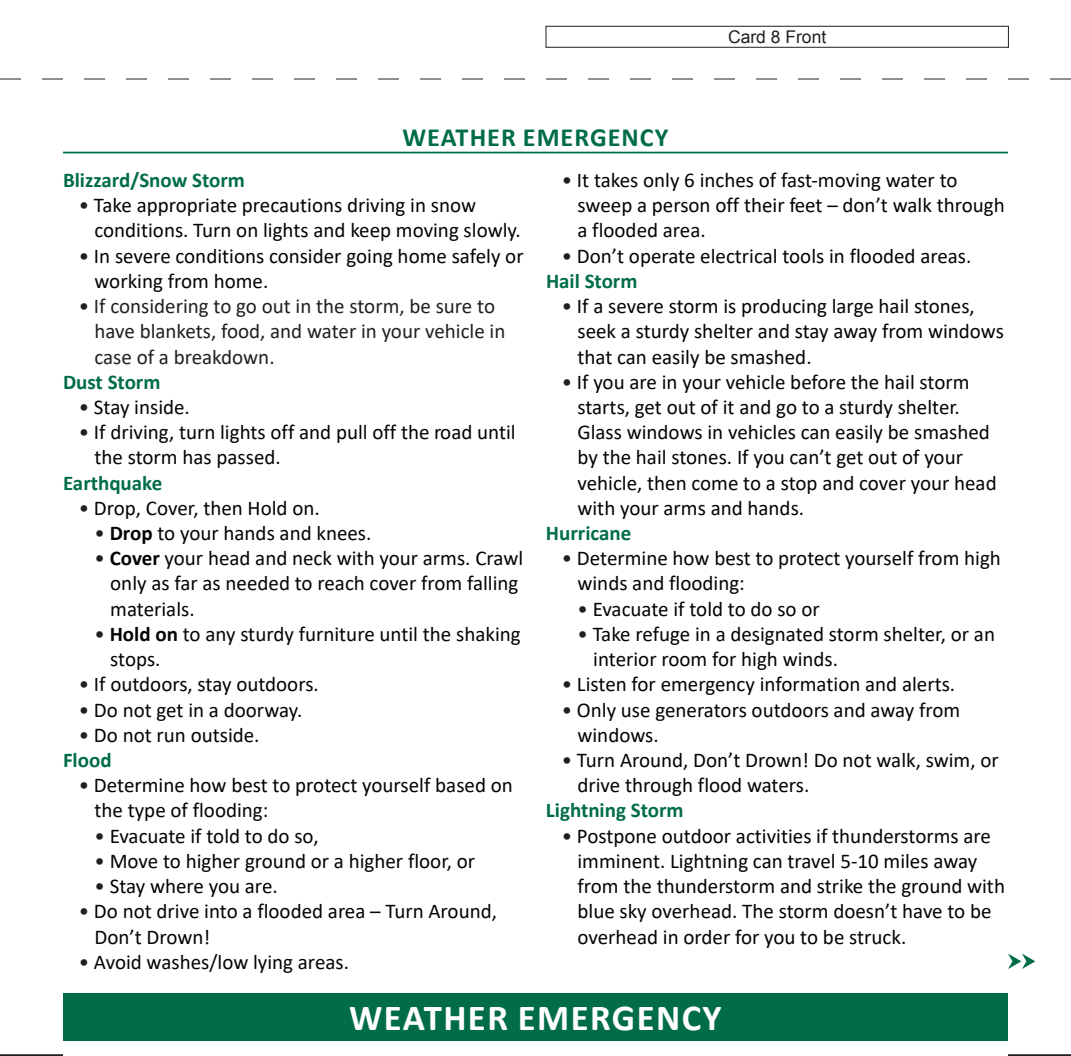
<style>
.page{position:relative;width:1071px;height:1056px;background:#fff}
.page>*{position:absolute;margin:0;border:0;box-sizing:border-box;transform-origin:0 0}
.t1{font:700 36.75px "Calibri";letter-spacing:.04em;color:#fff}
.t2{font:700 26.25px "Calibri";letter-spacing:.04em;color:#006d47}
.t3{font:21px/25.2px "Calibri";color:#040503}
.t4{font:21px/25.2px "Calibri";color:#231f20}
.t5{font:700 21px "Calibri";color:#006d47}
.Card-ID{font:17.5px "Arial";color:#231f20}
.s1{color:#231f20}
.s2{font-weight:700}
</style>
<div class="page">
<div style="left:546px;top:26px;width:463px;height:21px;border:1px solid #231f20"></div>
<svg style="left:0;top:79px;width:1071px;height:1px"></svg>
<div style="left:63px;top:992px;width:945px;height:48px;background:#006d47"></div>
<hr style="left:63px;top:152px;width:945px;height:1px;background:#006d47">
<svg style="left:1008px;top:953px;width:27px;height:15px"></svg>
<hr style="left:0;top:1054px;width:63px;height:1px;background:#231f20">
<hr style="left:1008px;top:1054px;width:63px;height:1px;background:#231f20">
<p class="t2" style="left:402px;top:119px;width:268px">WEATHER EMERGENCY</p>
<p class="Card-ID" style="left:728px;top:26px;width:100px">Card 8 Front</p>
<p class="t5" style="left:63px;top:165px;width:184px">Blizzard/Snow Storm</p>
<p class="t3" style="left:94px;top:192px;width:428px;text-indent:-16px"><span class="s1">•</span> Take appropriate precautions driving in snow conditions. Turn on lights and keep moving slowly.</p>
<p class="t3" style="left:94px;top:242px;width:431px;text-indent:-16px"><span class="s1">•</span> In severe conditions consider going home safely or working from home.</p>
<p class="t4" style="left:94px;top:293px;width:412px;text-indent:-16px">• If considering to go out in the storm, be sure to have blankets, food, and water in your vehicle in case of a breakdown.</p>
<p class="t5" style="left:63px;top:367px;width:99px">Dust Storm</p>
<p class="t3" style="left:79px;top:394px;width:113px"><span class="s1">•</span> Stay inside.</p>
<p class="t3" style="left:94px;top:419px;width:423px;text-indent:-16px"><span class="s1">•</span> If driving, turn lights off and pull off the road until the storm has passed.</p>
<p class="t5" style="left:63px;top:467px;width:101px">Earthquake</p>
<p class="t3" style="left:79px;top:494px;width:243px"><span class="s1">•</span> Drop, Cover, then Hold on.</p>
<p class="t3" style="left:94px;top:520px;width:278px"><span class="s1">•</span> <span class="s2">Drop</span> to your hands and knees.</p>
<p class="t3" style="left:110px;top:545px;width:414px;text-indent:-16px"><span class="s1">•</span> <span class="s2">Cover</span> your head and neck with your arms. Crawl only as far as needed to reach cover from falling materials.</p>
<p class="t3" style="left:110px;top:620px;width:412px;text-indent:-16px"><span class="s1">•</span> <span class="s2">Hold on</span> to any sturdy furniture until the shaking stops.</p>
<p class="t3" style="left:79px;top:671px;width:242px"><span class="s1">•</span> If outdoors, stay outdoors.</p>
<p class="t3" style="left:79px;top:696px;width:225px"><span class="s1">•</span> Do not get in a doorway.</p>
<p class="t3" style="left:79px;top:721px;width:182px"><span class="s1">•</span> Do not run outside.</p>
<p class="t5" style="left:63px;top:745px;width:50px">Flood</p>
<p class="t3" style="left:94px;top:772px;width:420px;text-indent:-16px"><span class="s1">•</span> Determine how best to protect yourself based on the type of flooding:</p>
<p class="t3" style="left:94px;top:822px;width:226px"><span class="s1">•</span> Evacuate if told to do so,</p>
<p class="t3" style="left:94px;top:847px;width:382px"><span class="s1">•</span> Move to higher ground or a higher floor, or</p>
<p class="t3" style="left:94px;top:872px;width:185px"><span class="s1">•</span> Stay where you are.</p>
<p class="t3" style="left:94px;top:898px;width:404px;text-indent:-16px"><span class="s1">•</span> Do not drive into a flooded area – Turn Around,<br>Don’t Drown!</p>
<p class="t3" style="left:79px;top:948px;width:272px"><span class="s1">•</span> Avoid washes/low lying areas.</p>
<p class="t3" style="left:577px;top:167px;width:429px;text-indent:-16px"><span class="s1">•</span> It takes only 6 inches of fast-moving water to sweep a person off their feet – don’t walk through a flooded area.</p>
<p class="t3" style="left:562px;top:242px;width:411px"><span class="s1">•</span> Don’t operate electrical tools in flooded areas.</p>
<p class="t5" style="left:546px;top:266px;width:93px">Hail Storm</p>
<p class="t3" style="left:577px;top:293px;width:428px;text-indent:-16px"><span class="s1">•</span> If a severe storm is producing large hail stones, seek a sturdy shelter and stay away from windows that can easily be smashed.</p>
<p class="t3" style="left:577px;top:368px;width:421px;text-indent:-16px"><span class="s1">•</span> If you are in your vehicle before the hail storm starts, get out of it and go to a sturdy shelter.<br>Glass windows in vehicles can easily be smashed by the hail stones. If you can’t get out of your vehicle, then come to a stop and cover your head with your arms and hands.</p>
<p class="t5" style="left:546px;top:518px;width:87px">Hurricane</p>
<p class="t3" style="left:577px;top:545px;width:425px;text-indent:-16px"><span class="s1">•</span> Determine how best to protect yourself from high winds and flooding:</p>
<p class="t3" style="left:577px;top:595px;width:244px"><span class="s1">•</span> Evacuate if told to do so or</p>
<p class="t3" style="left:593px;top:620px;width:403px;text-indent:-16px"><span class="s1">•</span> Take refuge in a designated storm shelter, or an interior room for high winds.</p>
<p class="t3" style="left:562px;top:671px;width:395px"><span class="s1">•</span> Listen for emergency information and alerts.</p>
<p class="t3" style="left:577px;top:696px;width:384px;text-indent:-16px"><span class="s1">•</span> Only use generators outdoors and away from windows.</p>
<p class="t3" style="left:577px;top:746px;width:423px;text-indent:-16px"><span class="s1">•</span> Turn Around, Don’t Drown! Do not walk, swim, or drive through flood waters.</p>
<p class="t5" style="left:546px;top:795px;width:139px">Lightning Storm</p>
<p class="t3" style="left:577px;top:822px;width:429px;text-indent:-16px"><span class="s1">•</span> Postpone outdoor activities if thunderstorms are imminent. Lightning can travel 5-10 miles away from the thunderstorm and strike the ground with blue sky overhead. The storm doesn’t have to be overhead in order for you to be struck.</p>
<p class="t1" style="left:349px;top:992px;width:374px">WEATHER EMERGENCY</p>
</div>
